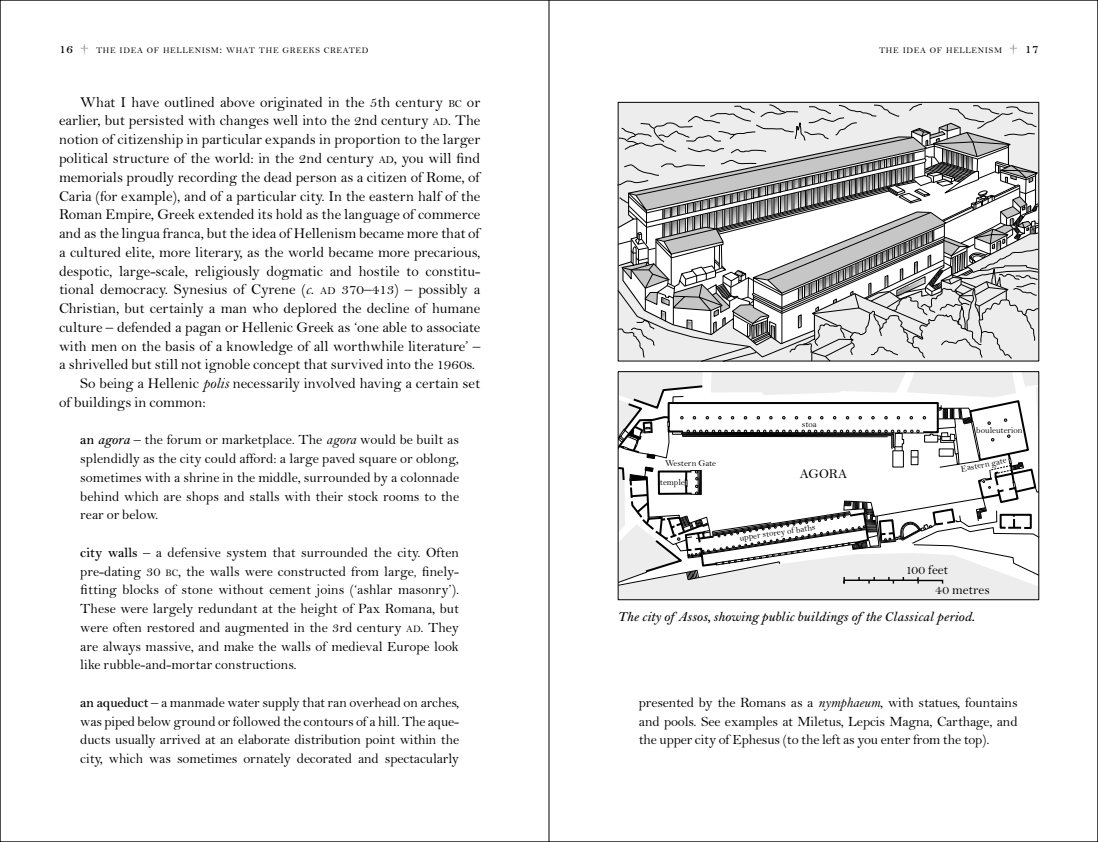
<style>
.page{position:relative;width:1098px;height:842px;background:#fff}
.page>*{position:absolute;margin:0;border:0;box-sizing:border-box;transform-origin:0 0}
.t1{font:15.15px "Bell";letter-spacing:-.005em;color:#000}
.t2{font:14.25px/18.8px "Bell";letter-spacing:-.01em;color:#000;text-align:justify}
.t3{font:italic 600 13.8px "Bell";color:#000}
.t4{font:13.5px/19.5px "Bell";color:#000}
.t5{font:9px "Bell";color:#000}
.t6{font:8.7px "Bell";letter-spacing:.07em;color:#000}
.s1{font-weight:600;font-size:13.2px}
.s2{font-size:12.3px}
.s3{font-size:10.65px}
.s4{font-style:italic}
.s5{font-weight:600}
.s6{font-weight:600;font-style:italic}
.s7{font-size:10.05px}
</style>
<div class="page">
<svg style="left:617px;top:103px;width:422px;height:497px"></svg>
<div style="left:617px;top:102px;width:421px;height:259px;border:1px solid #000"></div>
<div style="left:617px;top:371px;width:421px;height:229px;border:1px solid #000"></div>
<hr style="left:548px;top:0;width:1px;height:842px;background:#000">
<p class="t6" style="left:59px;top:45px;width:311px"><span class="s1">16</span> <sup>†</sup> THE IDEA OF HELLENISM<span class="s2">:</span> WHAT THE GREEKS CREATED</p>
<p class="t6" style="left:878px;top:45px;width:161px">THE IDEA OF HELLENISM <sup>†</sup> <span class="s1">17</span></p>
<p class="t1" style="left:80px;top:93px;width:401px">What I have outlined above originated in the 5th century <span class="s3">BC</span> or</p>
<p class="t1" style="left:59px;top:112px;width:422px">earlier, but persisted with changes well into the 2nd century <span class="s3">AD</span>. The</p>
<p class="t1" style="left:59px;top:131px;width:422px">notion of citizenship in particular expands in proportion to the larger</p>
<p class="t1" style="left:59px;top:150px;width:422px">political structure of the world: in the 2nd century <span class="s3">AD</span>, you will find</p>
<p class="t1" style="left:59px;top:168px;width:422px">memorials proudly recording the dead person as a citizen of Rome, of</p>
<p class="t1" style="left:59px;top:187px;width:422px">Caria (for example), and of a particular city. In the eastern half of the</p>
<p class="t1" style="left:59px;top:206px;width:423px">Roman Empire, Greek extended its hold as the language of commerce</p>
<p class="t1" style="left:59px;top:225px;width:422px">and as the lingua franca, but the idea of Hellenism became more that of</p>
<p class="t1" style="left:59px;top:243px;width:422px">a cultured elite, more literary, as the world became more precarious,</p>
<p class="t1" style="left:59px;top:262px;width:422px">despotic, large-scale, religiously dogmatic and hostile to constitu-</p>
<p class="t1" style="left:59px;top:281px;width:422px">tional democracy. Synesius of Cyrene (<span class="s4">c</span>. <span class="s3">AD</span> 370–413) – possibly a</p>
<p class="t1" style="left:59px;top:300px;width:423px">Christian, but certainly a man who deplored the decline of humane</p>
<p class="t1" style="left:59px;top:318px;width:422px">culture – defended a pagan or Hellenic Greek as ‘one able to associate</p>
<p class="t1" style="left:59px;top:337px;width:422px">with men on the basis of a knowledge of all worthwhile literature’ –</p>
<p class="t1" style="left:59px;top:356px;width:417px">a shrivelled but still not ignoble concept that survived into the 1960s.</p>
<p class="t1" style="left:80px;top:375px;width:401px">So being a Hellenic <span class="s4">polis</span> necessarily involved having a certain set</p>
<p class="t1" style="left:59px;top:393px;width:148px">of buildings in common:</p>
<p class="t2" style="left:80px;top:430px;width:380px"><span class="s5">an</span> <span class="s6">agora</span> – the forum or marketplace. The <span class="s4">agora</span> would be built as splendidly as the city could afford: a large paved square or oblong, sometimes with a shrine in the middle, surrounded by a colonnade behind which are shops and stalls with their stock rooms to the rear or below.</p>
<p class="t2" style="left:80px;top:543px;width:380px"><span class="s5">city walls</span> – a defensive system that surrounded the city. Often pre-dating 30 <span class="s7">BC</span>, the walls were constructed from large‚ finely&shy;fitting blocks of stone without cement joins (‘ashlar masonry’).<br>These were largely redundant at the height of Pax Romana, but were often restored and augmented in the 3rd century <span class="s7">AD</span>. They are always massive, and make the walls of medieval Europe look like rubble-and-mortar constructions.</p>
<p class="t2" style="left:80px;top:693px;width:380px"><span class="s5">an aqueduct</span> – a manmade water supply that ran overhead on arches, was piped below ground or followed the contours of a hill. The aque&shy;ducts usually arrived at an elaborate distribution point within the city, which was sometimes ornately decorated and spectacularly</p>
<p class="t2" style="left:638px;top:693px;width:380px">presented by the Romans as a <span class="s4">nymphaeum</span>, with statues, fountains and pools. See examples at Miletus, Lepcis Magna, Carthage, and the upper city of Ephesus (to the left as you enter from the top).</p>
<p class="t5" style="left:801px;top:419px;width:17px">stoa</p>
<p class="t5" style="left:975px;top:425px;width:48px">bouleuterion</p>
<p class="t5" style="left:959px;top:464px;width:48px;rotate:-11deg">Eastern gate</p>
<p class="t5" style="left:665px;top:458px;width:52px">Western Gate</p>
<p class="t4" style="left:799px;top:464px;width:49px">AGORA</p>
<p class="t5" style="left:659px;top:477px;width:26px">temple</p>
<p class="t5" style="left:738px;top:533px;width:78px;rotate:-8deg">upper storey of baths</p>
<p class="t4" style="left:934px;top:560px;width:56px;text-indent:-30px">100 feet<br>40 metres</p>
<p class="t3" style="left:617px;top:609px;width:358px">The city of Assos, showing public buildings of the Classical period.</p>
</div>
